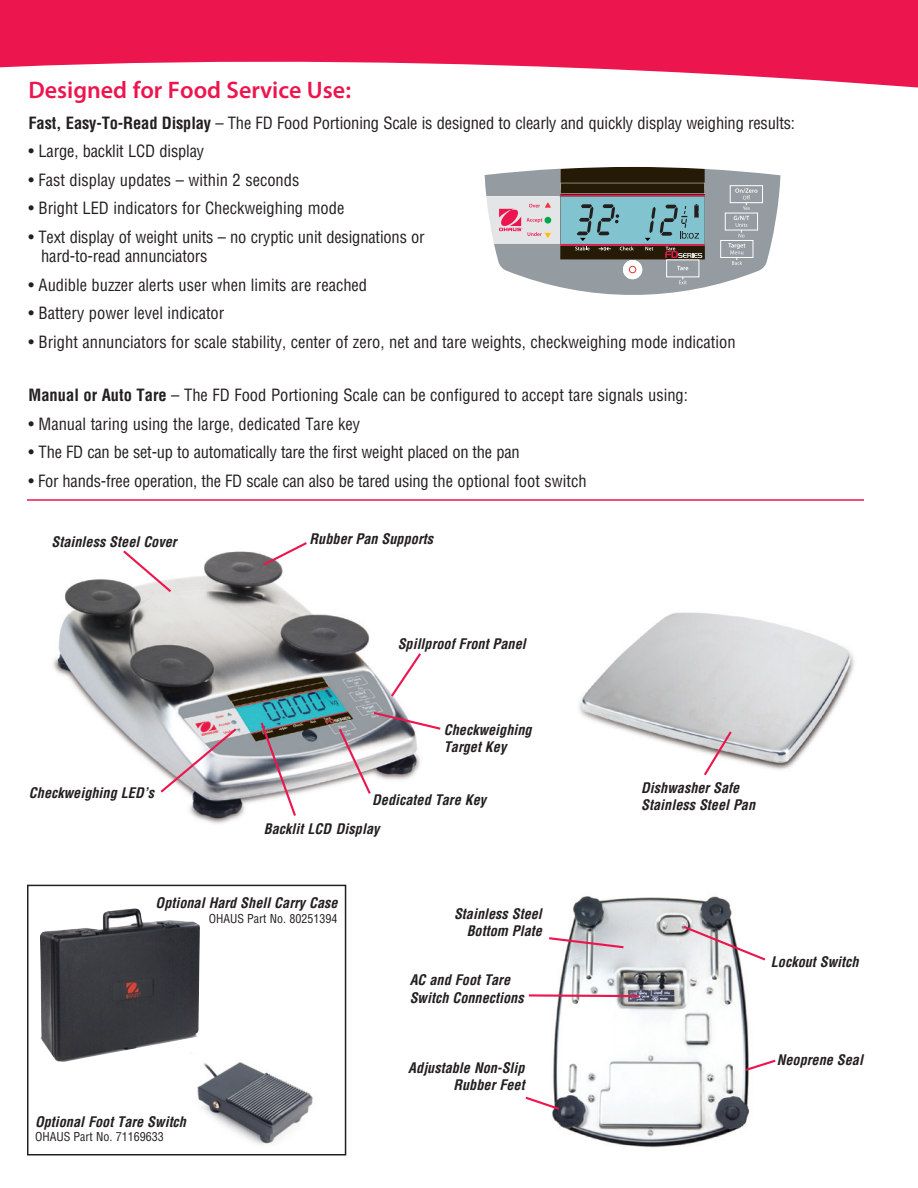
<style>
.page{position:relative;width:918px;height:1188px;background:#fff}
.page>*{position:absolute;margin:0;border:0;box-sizing:border-box;transform-origin:0 0}
.Interior_Paragraph_H{font:600 24px "Myriad Pro";color:#ed154e}
.t1{font:condensed 16.5px/19.8px "Helvetica";color:#231f20}
.t2{font:italic 700 condensed 14.25px/17.1px "Helvetica";color:#231f20}
.t3{font:condensed 12px "Helvetica";color:#231f20}
.s1{font-weight:700}
</style>
<div class="page">
<svg style="left:0;top:0;width:918px;height:88px;fill:#ed154e"></svg>
<svg style="left:485px;top:167px;width:296px;height:128px;background:#989ea1"></svg>
<svg style="left:623px;top:260px;width:19px;height:19px"></svg>
<div style="left:629px;top:266px;width:7px;height:7px;border:1px solid #e7352e;border-radius:50%"></div>
<hr style="left:27px;top:499px;width:837px;height:2px;background:#ed154e">
<img style="left:552px;top:896px;width:198px;height:252px">
<svg style="left:681px;top:924px;width:85px;height:38px"></svg>
<svg style="left:744px;top:1058px;width:32px;height:15px"></svg>
<svg style="left:549px;top:936px;width:77px;height:14px"></svg>
<svg style="left:525px;top:1095px;width:36px;height:17px"></svg>
<svg style="left:528px;top:993px;width:113px;height:5px"></svg>
<img style="left:53px;top:551px;width:350px;height:273px">
<svg style="left:121px;top:550px;width:53px;height:44px"></svg>
<svg style="left:261px;top:542px;width:48px;height:26px"></svg>
<svg style="left:389px;top:651px;width:32px;height:48px"></svg>
<svg style="left:337px;top:710px;width:104px;height:86px"></svg>
<svg style="left:158px;top:726px;width:81px;height:69px"></svg>
<svg style="left:259px;top:720px;width:39px;height:98px"></svg>
<img style="left:579px;top:612px;width:275px;height:158px">
<svg style="left:702px;top:729px;width:32px;height:47px"></svg>
<div style="left:27px;top:885px;width:319px;height:271px;border:2px solid #231f20"></div>
<img style="left:40px;top:908px;width:160px;height:154px">
<img style="left:191px;top:1053px;width:122px;height:92px">
<p class="Interior_Paragraph_H" style="left:28px;top:75px;width:324px">Designed for Food Service Use:</p>
<p class="t1" style="left:28px;top:113px;width:768px"><span class="s1">Fast, Easy-To-Read Display</span> – The FD Food Portioning Scale is designed to clearly and quickly display weighing results:</p>
<p class="t1" style="left:28px;top:141px;width:177px">• Large, backlit LCD display</p>
<p class="t1" style="left:28px;top:170px;width:272px">• Fast display updates – within 2 seconds</p>
<p class="t1" style="left:28px;top:198px;width:317px">• Bright LED indicators for Checkweighing mode</p>
<p class="t1" style="left:41px;top:226px;width:385px;text-indent:-13px">• Text display of weight units – no cryptic unit designations or hard-to-read annunciators</p>
<p class="t1" style="left:28px;top:275px;width:340px">• Audible buzzer alerts user when limits are reached</p>
<p class="t1" style="left:28px;top:303px;width:197px">• Battery power level indicator</p>
<p class="t1" style="left:28px;top:332px;width:709px">• Bright annunciators for scale stability, center of zero, net and tare weights, checkweighing mode indication</p>
<p class="t1" style="left:28px;top:385px;width:661px"><span class="s1">Manual or Auto Tare</span> – The FD Food Portioning Scale can be configured to accept tare signals using:</p>
<p class="t1" style="left:28px;top:414px;width:333px">• Manual taring using the large, dedicated Tare key</p>
<p class="t1" style="left:28px;top:442px;width:493px">• The FD can be set-up to automatically tare the first weight placed on the pan</p>
<p class="t1" style="left:28px;top:470px;width:560px">• For hands-free operation, the FD scale can also be tared using the optional foot switch</p>
<p class="t2" style="left:52px;top:533px;width:127px">Stainless Steel Cover</p>
<p class="t2" style="left:310px;top:530px;width:125px">Rubber Pan Supports</p>
<p class="t2" style="left:398px;top:636px;width:130px">Spillproof Front Panel</p>
<p class="t2" style="left:444px;top:721px;width:89px">Checkweighing<br>Target Key</p>
<p class="t2" style="left:372px;top:791px;width:115px">Dedicated Tare Key</p>
<p class="t2" style="left:264px;top:820px;width:117px">Backlit LCD Display</p>
<p class="t2" style="left:29px;top:785px;width:127px">Checkweighing LED’s</p>
<p class="t2" style="left:641px;top:779px;width:115px">Dishwasher Safe<br>Stainless Steel Pan</p>
<p class="t2" style="left:156px;top:894px;width:183px">Optional Hard Shell Carry Case</p>
<p class="t3" style="left:209px;top:911px;width:130px">OHAUS Part No. 80251394</p>
<p class="t2" style="left:35px;top:1113px;width:153px">Optional Foot Tare Switch</p>
<p class="t3" style="left:35px;top:1129px;width:130px">OHAUS Part No. 71169633</p>
<p class="t2" style="left:454px;top:905px;width:89px;text-align:right">Stainless Steel<br>Bottom Plate</p>
<p class="t2" style="left:410px;top:972px;width:102px">AC and Foot Tare</p>
<p class="t2" style="left:410px;top:989px;width:115px">Switch Connections</p>
<p class="t2" style="left:408px;top:1059px;width:118px">Adjustable Non-Slip</p>
<p class="t2" style="left:453px;top:1077px;width:73px">Rubber Feet</p>
<p class="t2" style="left:771px;top:953px;width:89px">Lockout Switch</p>
<p class="t2" style="left:777px;top:1051px;width:88px">Neoprene Seal</p>
</div>
